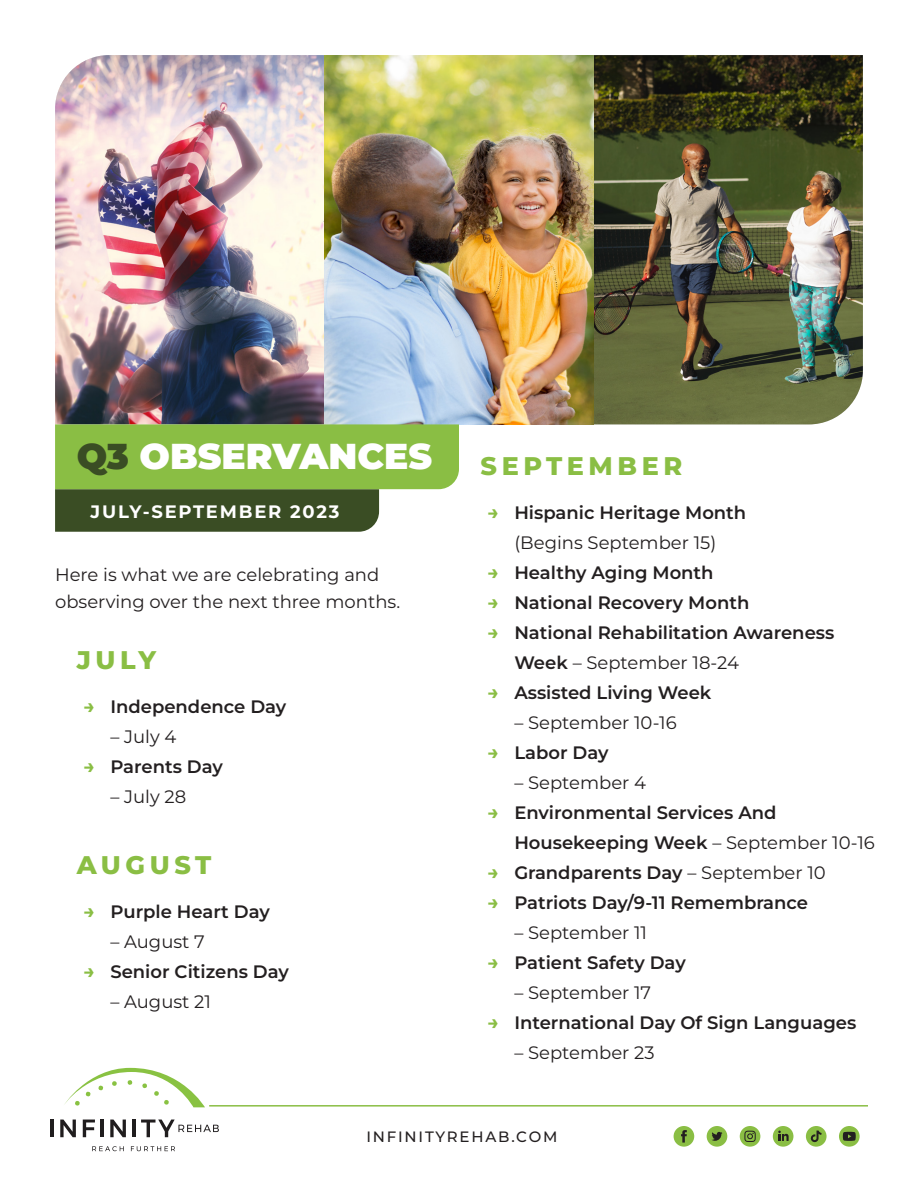
<style>
.page{position:relative;width:918px;height:1188px;background:#fff}
.page>*{position:absolute;margin:0;border:0;box-sizing:border-box;transform-origin:0 0}
.t1{font:900 36px "Montserrat";color:#fff}
.t2{font:800 25.5px "Montserrat";letter-spacing:.18em;color:#8abe44}
.t3{font:600 18px/30px "Montserrat";color:#231f20}
.t4{font:18px/27px "Montserrat";color:#231f20}
.t5{font:700 18px "Montserrat";letter-spacing:.1em;color:#fff}
.web_address{font:500 15px "Montserrat";letter-spacing:.12em;color:#231f20}
.s1{color:#3a4d24}
.s2{font-weight:700;font-size:19.5px;color:#8abe44}
.s3{font-weight:400}
</style>
<div class="page">
<hr style="left:209px;top:1105px;width:659px;height:2px;background:#8abe44">
<svg style="left:64px;top:1068px;width:141px;height:39px"></svg>
<hr style="left:50px;top:1120px;width:3px;height:17px;background:#201d1e">
<svg style="left:60px;top:1120px;width:16px;height:17px"></svg>
<svg style="left:83px;top:1120px;width:12px;height:17px"></svg>
<hr style="left:100px;top:1120px;width:3px;height:17px;background:#201d1e">
<svg style="left:110px;top:1120px;width:16px;height:17px"></svg>
<hr style="left:133px;top:1120px;width:3px;height:17px;background:#201d1e">
<svg style="left:141px;top:1120px;width:78px;height:17px"></svg>
<svg style="left:92px;top:1146px;width:32px;height:5px"></svg>
<svg style="left:131px;top:1146px;width:44px;height:5px"></svg>
<div style="left:674px;top:1126px;width:20px;height:21px;background:#8abe44;border-radius:10px"></div>
<svg style="left:681px;top:1130px;width:6px;height:13px"></svg>
<div style="left:707px;top:1126px;width:20px;height:21px;background:#8abe44;border-radius:10px"></div>
<svg style="left:712px;top:1132px;width:10px;height:9px"></svg>
<div style="left:740px;top:1126px;width:20px;height:21px;background:#8abe44;border-radius:10px"></div>
<svg style="left:744px;top:1131px;width:12px;height:11px"></svg>
<div style="left:773px;top:1126px;width:20px;height:21px;background:#8abe44;border-radius:10px"></div>
<svg style="left:778px;top:1131px;width:11px;height:10px"></svg>
<div style="left:806px;top:1126px;width:21px;height:21px;background:#8abe44;border-radius:10px"></div>
<svg style="left:810px;top:1131px;width:12px;height:11px"></svg>
<svg style="left:839px;top:1126px;width:21px;height:21px"></svg>
<svg style="left:843px;top:1132px;width:13px;height:9px"></svg>
<img style="left:55px;top:55px;width:269px;height:369px">
<img style="left:594px;top:55px;width:269px;height:369px">
<img style="left:324px;top:55px;width:270px;height:369px">
<svg style="left:55px;top:424px;width:404px;height:108px;background:#7ba04a"></svg>
<p class="t1" style="left:77px;top:432px;width:357px"><span class="s1">Q3</span> OBSERVANCES</p>
<p class="t5" style="left:91px;top:498px;width:250px">JULY-SEPTEMBER 2023</p>
<p class="t4" style="left:55px;top:560px;width:347px">Here is what we are celebrating and observing over the next three months.</p>
<h1 class="t2" style="left:77px;top:642px;width:81px">JULY</h1>
<p class="t3" style="left:83px;top:692px;width:204px"><span class="s2">→</span> Independence Day</p>
<p class="t4" style="left:110px;top:723px;width:68px">– July 4</p>
<p class="t3" style="left:83px;top:752px;width:141px"><span class="s2">→</span> Parents Day</p>
<p class="t4" style="left:110px;top:783px;width:77px">– July 28</p>
<h1 class="t2" style="left:77px;top:846px;width:136px">AUGUST</h1>
<p class="t3" style="left:83px;top:896px;width:188px"><span class="s2">→</span> Purple Heart Day</p>
<p class="t4" style="left:110px;top:928px;width:96px">– August 7</p>
<p class="t3" style="left:83px;top:956px;width:207px"><span class="s2">→</span> Senior Citizens Day</p>
<p class="t4" style="left:110px;top:988px;width:102px">– August 21</p>
<h1 class="t2" style="left:481px;top:447px;width:203px">SEPTEMBER</h1>
<p class="t3" style="left:487px;top:497px;width:260px;text-align:center"><span class="s2">→</span> Hispanic Heritage Month <span class="s3">(Begins September 15)</span></p>
<p class="t3" style="left:487px;top:557px;width:228px"><span class="s2">→</span> Healthy Aging Month</p>
<p class="t3" style="left:487px;top:587px;width:264px"><span class="s2">→</span> National Recovery Month</p>
<p class="t3" style="left:514px;top:617px;width:322px;text-indent:-27px"><span class="s2">→</span> National Rehabilitation Awareness<br>Week <span class="s3">– September 18-24</span></p>
<p class="t3" style="left:487px;top:677px;width:226px"><span class="s2">→</span> Assisted Living Week</p>
<p class="t4" style="left:514px;top:708px;width:164px">– September 10-16</p>
<p class="t3" style="left:487px;top:737px;width:123px"><span class="s2">→</span> Labor Day</p>
<p class="t4" style="left:514px;top:768px;width:133px">– September 4</p>
<p class="t3" style="left:514px;top:797px;width:362px;text-indent:-27px"><span class="s2">→</span> Environmental Services And<br>Housekeeping Week <span class="s3">– September 10-16</span></p>
<p class="t3" style="left:487px;top:857px;width:340px"><span class="s2">→</span> Grandparents Day <span class="s3">– September 10</span></p>
<p class="t3" style="left:487px;top:887px;width:322px"><span class="s2">→</span> Patriots Day/9-11 Remembrance</p>
<p class="t4" style="left:514px;top:918px;width:134px">– September 11</p>
<p class="t3" style="left:487px;top:947px;width:200px"><span class="s2">→</span> Patient Safety Day</p>
<p class="t4" style="left:514px;top:978px;width:138px">– September 17</p>
<p class="t3" style="left:487px;top:1007px;width:370px"><span class="s2">→</span> International Day Of Sign Languages</p>
<p class="t4" style="left:514px;top:1038px;width:142px">– September 23</p>
<p class="web_address" style="left:366px;top:1126px;width:193px">INFINITYREHAB.COM</p>
</div>
